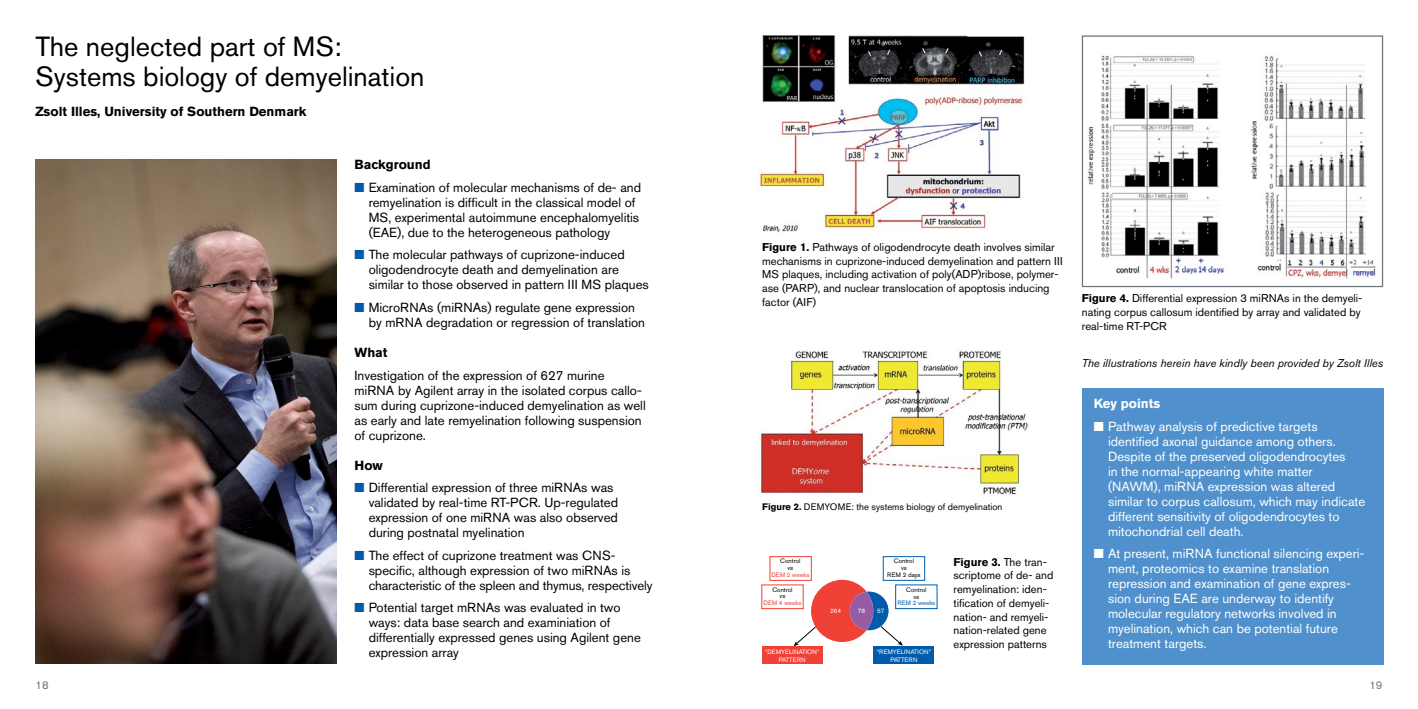
<style>
.page{position:relative;width:1418px;height:709px;background:#fff}
.page>*{position:absolute;margin:0;border:0;box-sizing:border-box;transform-origin:0 0}
.t1{font:27.5px/30px "Akzidenz Grotesk BE";color:#000}
.t2{font:13.12px/15px "Akzidenz Grotesk BE";color:#000}
.t3{font:13.12px/15px "Akzidenz Grotesk BE";color:#fff}
.t4{font:700 13.12px "Akzidenz Grotesk BE";color:#000}
.t5{font:700 13.12px "Akzidenz Grotesk BE";color:#fff}
.t6{font:11.25px/13.8px "Akzidenz Grotesk BE";color:#000}
.t7{font:italic 11.25px "Akzidenz Grotesk BE";color:#000}
.t8{font:11.25px "Akzidenz Grotesk BE";color:#6a747b}
.t9{font:9.38px "Akzidenz Grotesk BE";color:#000}
.t10{font:6.38px/7.6px "Akzidenz Grotesk BE";color:#fff;text-align:center}
.t11{font:6.38px/6.9px "Akzidenz Grotesk BE";color:#000;text-align:center}
.t12{font:6.38px "Akzidenz Grotesk BE";color:#ef4136}
.t13{font:6.38px "Akzidenz Grotesk BE";color:#005cab}
.s1{color:#005cab}
.s2{font-weight:700}
</style>
<div class="page">
<div style="left:1081px;top:388px;width:302px;height:276px;background:#5091cd"></div>
<img style="left:35px;top:159px;width:302px;height:504px">
<img style="left:1083px;top:37px;width:293px;height:248px">
<div style="left:1081px;top:35px;width:302px;height:252px;border:1px solid #6a747b"></div>
<img style="left:759px;top:35px;width:266px;height:197px">
<img style="left:761px;top:351px;width:267px;height:144px">
<div style="left:761px;top:646px;width:61px;height:18px;background:#ef4136"></div>
<div style="left:873px;top:646px;width:61px;height:18px;background:#005cab"></div>
<div style="left:883px;top:556px;width:41px;height:24px;border:1px solid #005cab"></div>
<div style="left:895px;top:584px;width:42px;height:25px;border:1px solid #005cab"></div>
<div style="left:761px;top:584px;width:42px;height:25px;border:1px solid #ef4136"></div>
<div style="left:769px;top:556px;width:42px;height:24px;border:1px solid #ef4136"></div>
<svg style="left:793px;top:580px;width:109px;height:66px"></svg>
<h1 class="t1" style="left:35px;top:31px;width:390px">The neglected part of MS:<br>Systems biology of demyelination</h1>
<p class="t4" style="left:35px;top:104px;width:272px">Zsolt Illes, University of Southern Denmark</p>
<p class="t4" style="left:354px;top:157px;width:78px">Background</p>
<p class="t2" style="left:369px;top:180px;width:274px;text-indent:-14px"><span class="s1">■</span> Examination of molecular mechanisms of de- and remyelination is difficult in the classical model of MS, experimental autoimmune encephalomyelitis (EAE), due to the heterogeneous pathology</p>
<p class="t2" style="left:369px;top:247px;width:282px;text-indent:-14px"><span class="s1">■</span> The molecular pathways of cuprizone-induced oligodendrocyte death and demyelination are similar to those observed in pattern III MS plaques</p>
<p class="t2" style="left:369px;top:300px;width:278px;text-indent:-14px"><span class="s1">■</span> MicroRNAs (miRNAs) regulate gene expression by mRNA degradation or regression of translation</p>
<p class="t4" style="left:354px;top:345px;width:35px">What</p>
<p class="t2" style="left:354px;top:367px;width:293px">Investigation of the expression of 627 murine miRNA by Agilent array in the isolated corpus callo&shy;sum during cuprizone-induced demyelination as well as early and late remyelination following suspension of cuprizone.</p>
<p class="t4" style="left:354px;top:457px;width:30px">How</p>
<p class="t2" style="left:369px;top:480px;width:251px;text-indent:-14px"><span class="s1">■</span> Differential expression of three miRNAs was validated by real-time RT-PCR. Up-regulated expression of one miRNA was also observed during postnatal myelination</p>
<p class="t2" style="left:369px;top:547px;width:285px;text-indent:-14px"><span class="s1">■</span> The effect of cuprizone treatment was CNS&shy;specific, although expression of two miRNAs is characteristic of the spleen and thymus, respectively</p>
<p class="t2" style="left:369px;top:600px;width:274px;text-indent:-14px"><span class="s1">■</span> Potential target mRNAs was evaluated in two ways: data base search and examiniation of differentially expressed genes using Agilent gene expression array</p>
<p class="t6" style="left:762px;top:240px;width:302px"><span class="s2">Figure 1.</span> Pathways of oligodendrocyte death involves similar mechanisms in cuprizone-induced demyelination and pattern III MS plaques, including activation of poly(ADP)ribose, polymer&shy;ase (PARP), and nuclear translocation of apoptosis inducing factor (AIF)</p>
<p class="t9" style="left:762px;top:501px;width:242px"><span class="s2">Figure 2.</span> DEMYOME: the systems biology of demyelination</p>
<p class="t11" style="left:780px;top:558px;width:22px">Control vs</p>
<p class="t12" style="left:771px;top:571px;width:40px">DEM 2 weeks</p>
<p class="t11" style="left:772px;top:586px;width:22px">Control vs</p>
<p class="t12" style="left:763px;top:599px;width:40px">DEM 4 weeks</p>
<p class="t11" style="left:887px;top:558px;width:35px">Control<br>vs<br>REM 2 days</p>
<p class="t11" style="left:906px;top:586px;width:22px">Control vs</p>
<p class="t13" style="left:897px;top:599px;width:39px">REM 2 weeks</p>
<p class="t10" style="left:830px;top:607px;width:13px">264</p>
<p class="t10" style="left:857px;top:607px;width:9px">78</p>
<p class="t10" style="left:877px;top:607px;width:9px">57</p>
<p class="t10" style="left:765px;top:648px;width:56px">“DEMYELINATION”<br>PATTERN</p>
<p class="t10" style="left:876px;top:648px;width:56px">“REMYELINATION”<br>PATTERN</p>
<p class="t6" style="left:953px;top:555px;width:101px"><span class="s2">Figure 3.</span> The tran&shy;scriptome of de- and remyelination: iden&shy;tification of demyeli&shy;nation- and remyeli&shy;nation-related gene expression patterns</p>
<p class="t6" style="left:1081px;top:291px;width:282px"><span class="s2">Figure 4.</span> Differential expression 3 miRNAs in the demyeli&shy;nating corpus callosum identified by array and validated by real-time RT-PCR</p>
<p class="t7" style="left:1081px;top:356px;width:303px">The illustrations herein have kindly been provided by Zsolt Illes</p>
<p class="t5" style="left:1093px;top:396px;width:68px">Key points</p>
<p class="t3" style="left:1108px;top:418px;width:259px;text-indent:-14px">■ Pathway analysis of predictive targets identified axonal guidance among others.<br>Despite of the preserved oligodendrocytes<br>in the normal-appearing white matter (NAWM), miRNA expression was altered similar to corpus callosum, which may indicate different sensitivity of oligodendrocytes to mitochondrial cell death.</p>
<p class="t3" style="left:1108px;top:546px;width:258px;text-indent:-14px">■ At present, miRNA functional silencing experi&shy;ment, proteomics to examine translation repression and examination of gene expres&shy;sion during EAE are underway to identify molecular regulatory networks involved in myelination, which can be potential future treatment targets.</p>
<p class="t8" style="left:35px;top:678px;width:15px">18</p>
<p class="t8" style="left:1369px;top:678px;width:15px">19</p>
</div>
